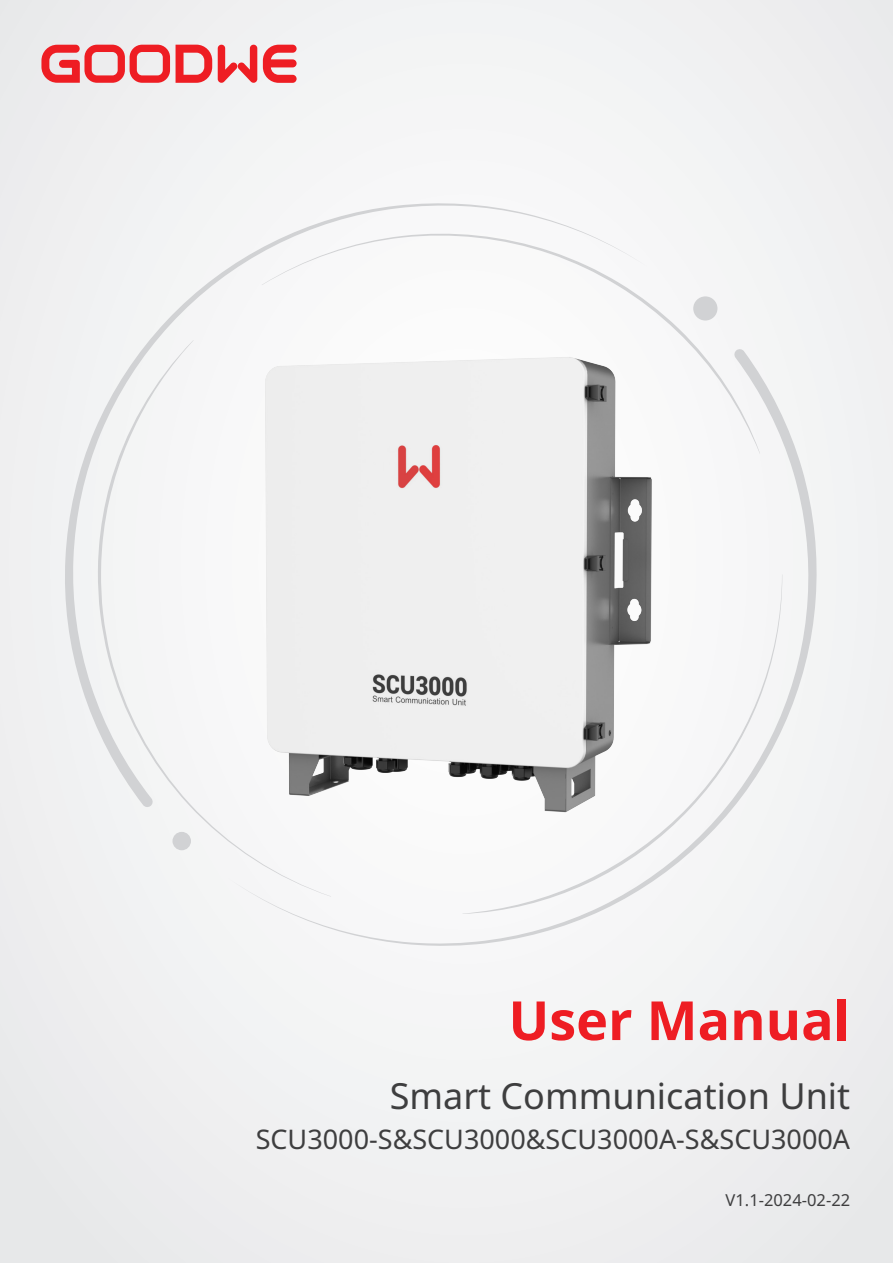
<style>
.page{position:relative;width:893px;height:1263px;background:#f0f0f1}
.page>*{position:absolute;margin:0;border:0;box-sizing:border-box;transform-origin:0 0}
.三级目录样式{font:700 54px "Noto Sans";color:#ee1d23}
.三级目录样式-2{font:36px "Noto Sans";color:#3e3e3f}
.三级目录样式-3{font:27px "Noto Sans";color:#3e3e3f}
.三级目录样式-4{font:16.5px "Noto Sans";color:#3e3e3f}
</style>
<div class="page">
<img style="left:65px;top:203px;width:752px;height:743px">
<svg style="left:263px;top:45px;width:34px;height:38px"></svg>
<svg style="left:176px;top:45px;width:36px;height:38px"></svg>
<svg style="left:41px;top:45px;width:129px;height:38px"></svg>
<svg style="left:218px;top:45px;width:39px;height:38px"></svg>
<p class="三级目录样式" style="left:508px;top:982px;width:343px">User Manual</p>
<p class="三级目录样式-2" style="left:390px;top:1071px;width:462px">Smart Communication Unit</p>
<p class="三级目录样式-3" style="left:256px;top:1120px;width:596px">SCU3000-S&amp;SCU3000&amp;SCU3000A-S&amp;SCU3000A</p>
<p class="三级目录样式-4" style="left:726px;top:1188px;width:126px">V1.1-2024-02-22</p>
</div>
